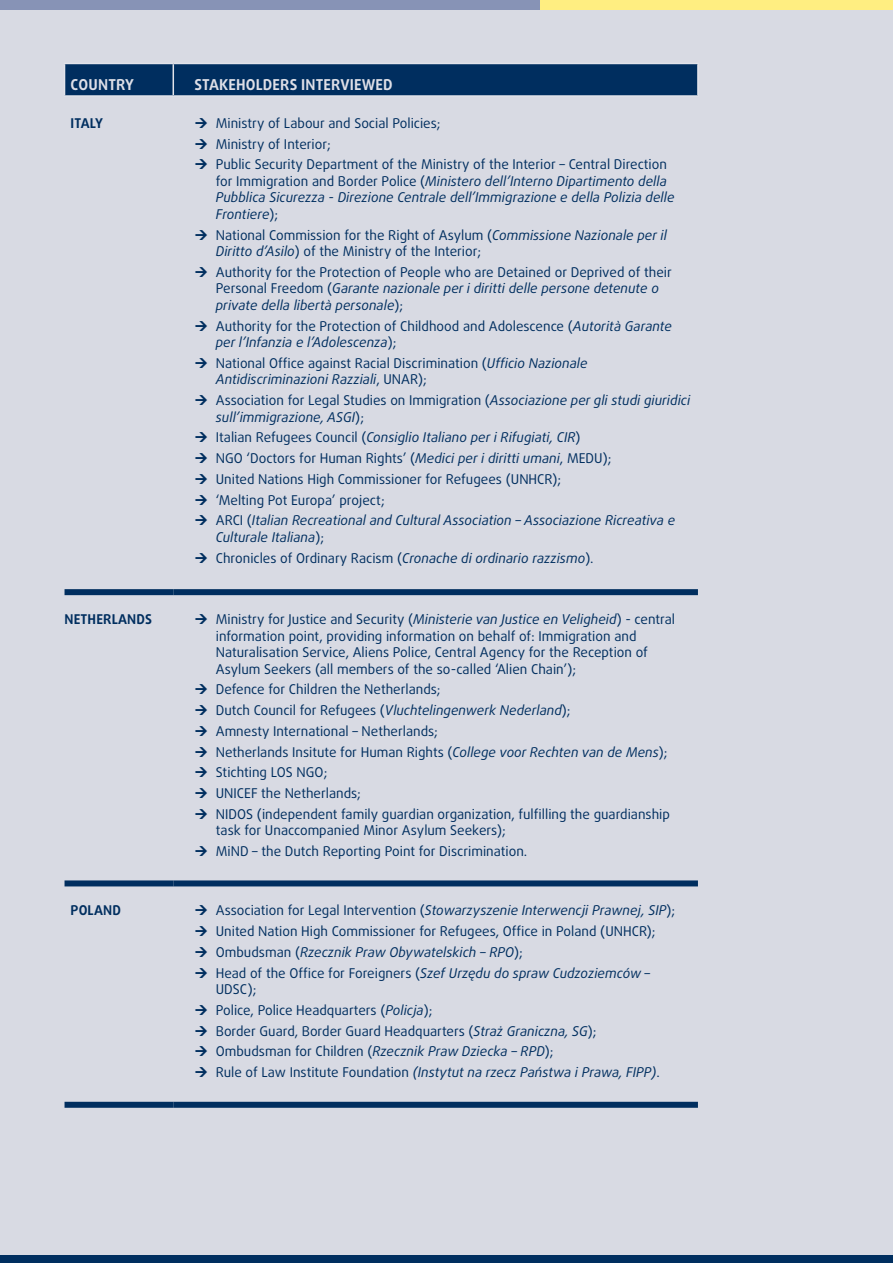
<style>
.page{position:relative;width:893px;height:1263px;background:#fff}
.page>*{position:absolute;margin:0;border:0;box-sizing:border-box;transform-origin:0 0}
.BodyText{font:700 15px "Daxline Pro";letter-spacing:.01em;color:#dedfe7}
.t1{font:13.5px/16.5px "Daxline Pro";color:#002e5f}
.t2{font:italic 13.5px/16.5px "Daxline Pro";color:#002e5f}
.BodyText-2{font:700 13.5px "Daxline Pro";letter-spacing:.01em;color:#002e5f}
.s1{font-style:normal}
.s2{font-style:italic}
</style>
<div class="page">
<div style="left:0;top:0;width:540px;height:10px;background:#8793b6"></div>
<div style="left:540px;top:0;width:353px;height:10px;background:#ffee81"></div>
<div style="left:0;top:1254px;width:893px;height:9px;background:#002e5f"></div>
<div style="left:0;top:10px;width:893px;height:1244px;background:#d8dae3"></div>
<div style="left:65px;top:64px;width:632px;height:31px;background:#002e5f"></div>
<div style="left:65px;top:589px;width:108px;height:6px;background:#002e5f"></div>
<div style="left:173px;top:589px;width:525px;height:6px;background:#002e5f"></div>
<div style="left:65px;top:880px;width:108px;height:6px;background:#002e5f"></div>
<div style="left:173px;top:880px;width:525px;height:6px;background:#002e5f"></div>
<hr style="left:64px;top:63px;width:109px;height:1px;background:#e2e3ea">
<hr style="left:64px;top:64px;width:1px;height:31px;background:#e2e3ea">
<hr style="left:173px;top:63px;width:526px;height:1px;background:#e2e3ea">
<hr style="left:697px;top:64px;width:2px;height:31px;background:#e2e3ea">
<hr style="left:64px;top:95px;width:109px;height:2px;background:#e2e3ea">
<hr style="left:173px;top:95px;width:526px;height:2px;background:#e2e3ea">
<hr style="left:173px;top:64px;width:1px;height:31px;background:#e2e3ea">
<div style="left:65px;top:1102px;width:108px;height:6px;background:#002e5f"></div>
<div style="left:173px;top:1102px;width:525px;height:6px;background:#002e5f"></div>
<p class="BodyText" style="left:71px;top:75px;width:65px">COUNTRY</p>
<p class="BodyText" style="left:195px;top:75px;width:199px">STAKEHOLDERS INTERVIEWED</p>
<p class="BodyText-2" style="left:71px;top:114px;width:34px">ITALY</p>
<p class="t1" style="left:216px;top:115px;width:226px">Ministry of Labour and Social Policies;</p>
<p class="t1" style="left:216px;top:136px;width:117px">Ministry of Interior;</p>
<p class="t2" style="left:216px;top:156px;width:460px"><span class="s1">Public Security Department of the Ministry of the Interior – Central Direction for Immigration and Border Police (</span>Ministero dell’Interno Dipartimento della Pubblica Sicurezza - Direzione Centrale dell’Immigrazione e della Polizia delle Frontiere<span class="s1">);</span></p>
<p class="t1" style="left:216px;top:227px;width:453px">National Commission for the Right of Asylum (<span class="s2">Commissione Nazionale per il<br>Diritto d’Asilo</span>) of the Ministry of the Interior;</p>
<p class="t1" style="left:216px;top:264px;width:457px">Authority for the Protection of People who are Detained or Deprived of their<br>Personal Freedom (<span class="s2">Garante nazionale per i diritti delle persone detenute o private della libertà personale</span>);</p>
<p class="t1" style="left:216px;top:318px;width:458px">Authority for the Protection of Childhood and Adolescence (<span class="s2">Autorità Garante per l’Infanzia e l’Adolescenza</span>);</p>
<p class="t1" style="left:216px;top:355px;width:373px">National Office against Racial Discrimination (<span class="s2">Ufficio Nazionale<br>Antidiscriminazioni Razziali</span>, UNAR);</p>
<p class="t2" style="left:216px;top:392px;width:476px"><span class="s1">Association for Legal Studies on Immigration (</span>Associazione per gli studi giuridici sull’immigrazione, ASGI<span class="s1">);</span></p>
<p class="t2" style="left:216px;top:429px;width:366px"><span class="s1">Italian Refugees Council (</span>Consiglio Italiano per i Rifugiati, CIR<span class="s1">)</span></p>
<p class="t1" style="left:216px;top:450px;width:397px">NGO ‘Doctors for Human Rights’ (<span class="s2">Medici per i diritti umani</span>, MEDU);</p>
<p class="t1" style="left:216px;top:471px;width:347px">United Nations High Commissioner for Refugees (UNHCR);</p>
<p class="t1" style="left:216px;top:492px;width:170px">‘Melting Pot Europa’ project;</p>
<p class="t2" style="left:216px;top:512px;width:461px"><span class="s1">ARCI (</span>Italian Recreational and Cultural Association – Associazione Ricreativa e<br>Culturale Italiana<span class="s1">);</span></p>
<p class="t1" style="left:216px;top:550px;width:379px">Chronicles of Ordinary Racism (<span class="s2">Cronache di ordinario razzismo</span>).</p>
<p class="BodyText-2" style="left:65px;top:610px;width:89px">NETHERLANDS</p>
<p class="t1" style="left:216px;top:611px;width:461px">Ministry for Justice and Security (<span class="s2">Ministerie van Justice en Veligheid</span>) - central information point, providing information on behalf of: Immigration and Naturalisation Service, Aliens Police, Central Agency for the Reception of Asylum Seekers (all members of the so-called ‘Alien Chain’);</p>
<p class="t1" style="left:216px;top:681px;width:226px">Defence for Children the Netherlands;</p>
<p class="t1" style="left:216px;top:702px;width:356px">Dutch Council for Refugees (<span class="s2">Vluchtelingenwerk Nederland</span>);</p>
<p class="t1" style="left:216px;top:723px;width:224px">Amnesty International – Netherlands;</p>
<p class="t1" style="left:216px;top:743px;width:453px">Netherlands Insitute for Human Rights (<span class="s2">College voor Rechten van de Mens</span>);</p>
<p class="t1" style="left:216px;top:764px;width:113px">Stichting LOS NGO;</p>
<p class="t1" style="left:216px;top:785px;width:147px">UNICEF the Netherlands;</p>
<p class="t1" style="left:216px;top:806px;width:456px">NIDOS (independent family guardian organization, fulfilling the guardianship task for Unaccompanied Minor Asylum Seekers);</p>
<p class="t1" style="left:216px;top:843px;width:313px">MiND – the Dutch Reporting Point for Discrimination.</p>
<p class="BodyText-2" style="left:71px;top:901px;width:52px">POLAND</p>
<p class="t2" style="left:216px;top:902px;width:461px"><span class="s1">Association for Legal Intervention (</span>Stowarzyszenie Interwencji Prawnej, SIP<span class="s1">);</span></p>
<p class="t1" style="left:216px;top:923px;width:441px">United Nation High Commissioner for Refugees, Office in Poland (UNHCR);</p>
<p class="t2" style="left:216px;top:944px;width:309px"><span class="s1">Ombudsman (</span>Rzecznik Praw Obywatelskich – RPO<span class="s1">);</span></p>
<p class="t1" style="left:216px;top:964px;width:436px">Head of the Office for Foreigners (<span class="s2">Szef Urzędu do spraw Cudzoziemców –<br></span>UDSC);</p>
<p class="t1" style="left:216px;top:1002px;width:218px">Police, Police Headquarters (<span class="s2">Policja</span>);</p>
<p class="t1" style="left:216px;top:1022px;width:382px">Border Guard, Border Guard Headquarters (<span class="s2">Straż Graniczna, SG</span>);</p>
<p class="t1" style="left:216px;top:1043px;width:339px">Ombudsman for Children (<span class="s2">Rzecznik Praw Dziecka – RPD</span>);</p>
<p class="t2" style="left:216px;top:1064px;width:446px"><span class="s1">Rule of Law Institute Foundation</span> (Instytut na rzecz Państwa i Prawa, FIPP)<span class="s1">.</span></p>
</div>
